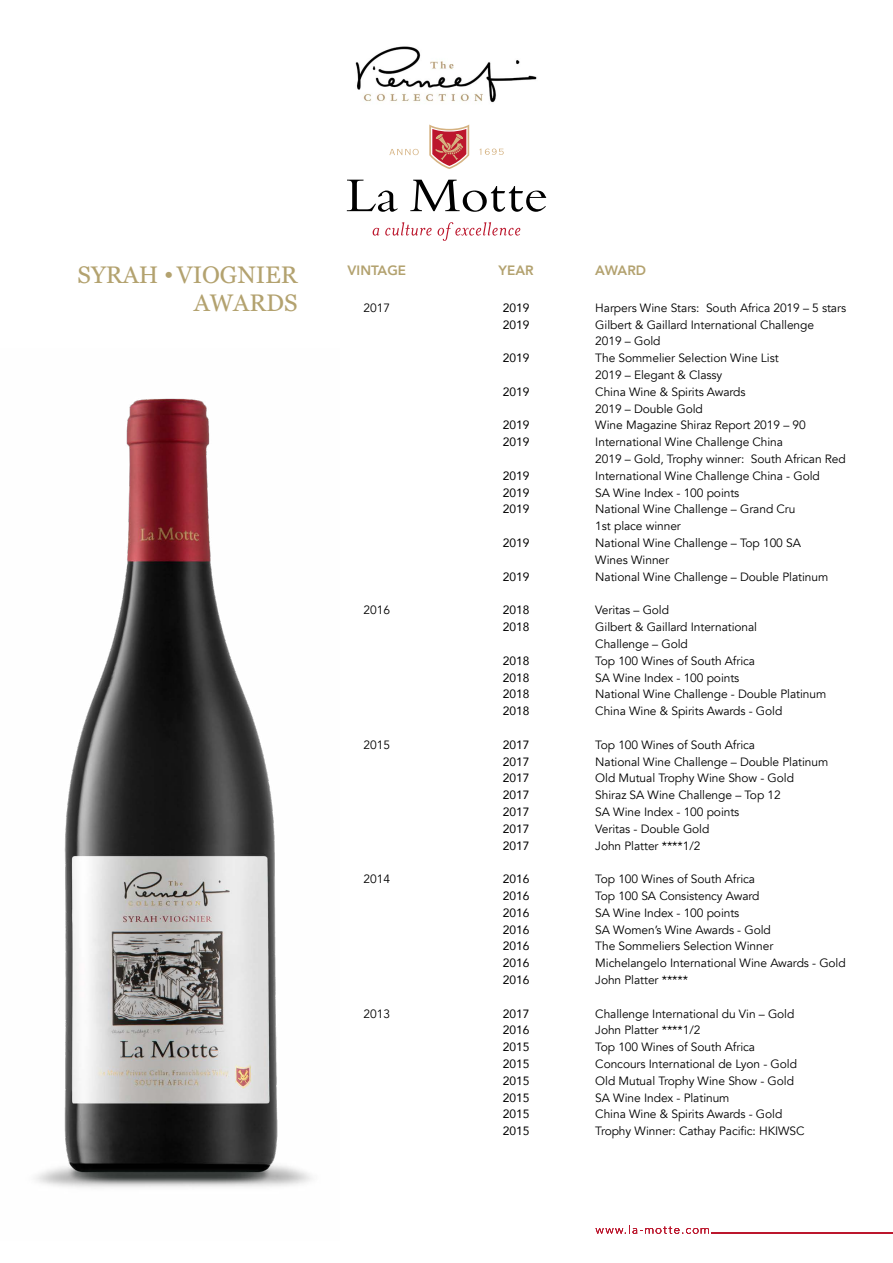
<style>
.page{position:relative;width:893px;height:1263px;background:#fff}
.page>*{position:absolute;margin:0;border:0;box-sizing:border-box;transform-origin:0 0}
.t1{font:24px/27.6px "Georgia";color:#b3a26f;text-align:right}
.t2{font:800 13.5px "Avenir LT Pro";color:#b3a26f}
.t3{font:12px/16.8px "Avenir";letter-spacing:-.005em;color:#000}
.t4{font:12px/16.8px "Avenir";letter-spacing:-.005em;color:#000;text-align:justify}
</style>
<div class="page">
<img style="left:355px;top:46px;width:182px;height:57px">
<svg style="left:410px;top:180px;width:136px;height:32px"></svg>
<svg style="left:347px;top:180px;width:51px;height:32px"></svg>
<svg style="left:389px;top:125px;width:115px;height:44px"></svg>
<svg style="left:372px;top:228px;width:7px;height:8px"></svg>
<svg style="left:385px;top:222px;width:135px;height:19px"></svg>
<hr style="left:711px;top:1232px;width:182px;height:1px;background:#bc172d">
<svg style="left:596px;top:1225px;width:113px;height:9px"></svg>
<img style="left:35px;top:398px;width:277px;height:790px">
<h1 class="t1" style="left:78px;top:260px;width:222px">SYRAH •VIOGNIER<br>AWARDS</h1>
<p class="t2" style="left:348px;top:263px;width:60px">VINTAGE</p>
<p class="t3" style="left:364px;top:300px;width:28px">2017</p>
<p class="t3" style="left:364px;top:602px;width:28px">2016</p>
<p class="t3" style="left:364px;top:736px;width:28px">2015</p>
<p class="t3" style="left:364px;top:871px;width:28px">2014</p>
<p class="t3" style="left:364px;top:1005px;width:28px">2013</p>
<p class="t2" style="left:499px;top:263px;width:37px">YEAR</p>
<p class="t4" style="left:503px;top:299px;width:28px">2019<br>2019</p>
<p class="t4" style="left:503px;top:349px;width:28px">2019</p>
<p class="t4" style="left:503px;top:383px;width:28px">2019</p>
<p class="t4" style="left:503px;top:417px;width:28px">2019<br>2019</p>
<p class="t4" style="left:503px;top:467px;width:28px">2019<br>2019<br>2019</p>
<p class="t4" style="left:503px;top:534px;width:28px">2019</p>
<p class="t4" style="left:503px;top:568px;width:28px">2019</p>
<p class="t4" style="left:503px;top:601px;width:28px">2018<br>2018</p>
<p class="t4" style="left:503px;top:652px;width:28px">2018<br>2018<br>2018<br>2018</p>
<p class="t4" style="left:503px;top:736px;width:28px">2017<br>2017<br>2017<br>2017<br>2017<br>2017<br>2017</p>
<p class="t4" style="left:503px;top:870px;width:28px">2016<br>2016<br>2016<br>2016<br>2016<br>2016<br>2016</p>
<p class="t4" style="left:503px;top:1005px;width:28px">2017<br>2016<br>2015<br>2015<br>2015<br>2015<br>2015<br>2015</p>
<p class="t2" style="left:595px;top:263px;width:52px">AWARD</p>
<p class="t3" style="left:595px;top:300px;width:252px">Harpers Wine Stars: South Africa 2019 – 5 stars<br>Gilbert &amp; Gaillard International Challenge<br>2019 – Gold<br>The Sommelier Selection Wine List<br>2019 – Elegant &amp; Classy<br>China Wine &amp; Spirits Awards<br>2019 – Double Gold<br>Wine Magazine Shiraz Report 2019 – 90<br>International Wine Challenge China<br>2019 – Gold, Trophy winner: South African Red<br>International Wine Challenge China - Gold<br>SA Wine Index - 100 points<br>National Wine Challenge – Grand Cru<br>1st place winner<br>National Wine Challenge – Top 100 SA<br>Wines Winner<br>National Wine Challenge – Double Platinum</p>
<p class="t3" style="left:595px;top:602px;width:232px">Veritas – Gold<br>Gilbert &amp; Gaillard International<br>Challenge – Gold<br>Top 100 Wines of South Africa<br>SA Wine Index - 100 points<br>National Wine Challenge - Double Platinum<br>China Wine &amp; Spirits Awards - Gold</p>
<p class="t3" style="left:595px;top:736px;width:234px">Top 100 Wines of South Africa<br>National Wine Challenge – Double Platinum<br>Old Mutual Trophy Wine Show - Gold<br>Shiraz SA Wine Challenge – Top 12<br>SA Wine Index - 100 points<br>Veritas - Double Gold<br>John Platter ****1/2</p>
<p class="t3" style="left:595px;top:871px;width:252px">Top 100 Wines of South Africa<br>Top 100 SA Consistency Award<br>SA Wine Index - 100 points<br>SA Women’s Wine Awards - Gold<br>The Sommeliers Selection Winner<br>Michelangelo International Wine Awards - Gold<br>John Platter *****</p>
<p class="t3" style="left:595px;top:1005px;width:211px">Challenge International du Vin – Gold<br>John Platter ****1/2<br>Top 100 Wines of South Africa<br>Concours International de Lyon - Gold<br>Old Mutual Trophy Wine Show - Gold<br>SA Wine Index - Platinum<br>China Wine &amp; Spirits Awards - Gold<br>Trophy Winner: Cathay Pacific: HKIWSC</p>
</div>
